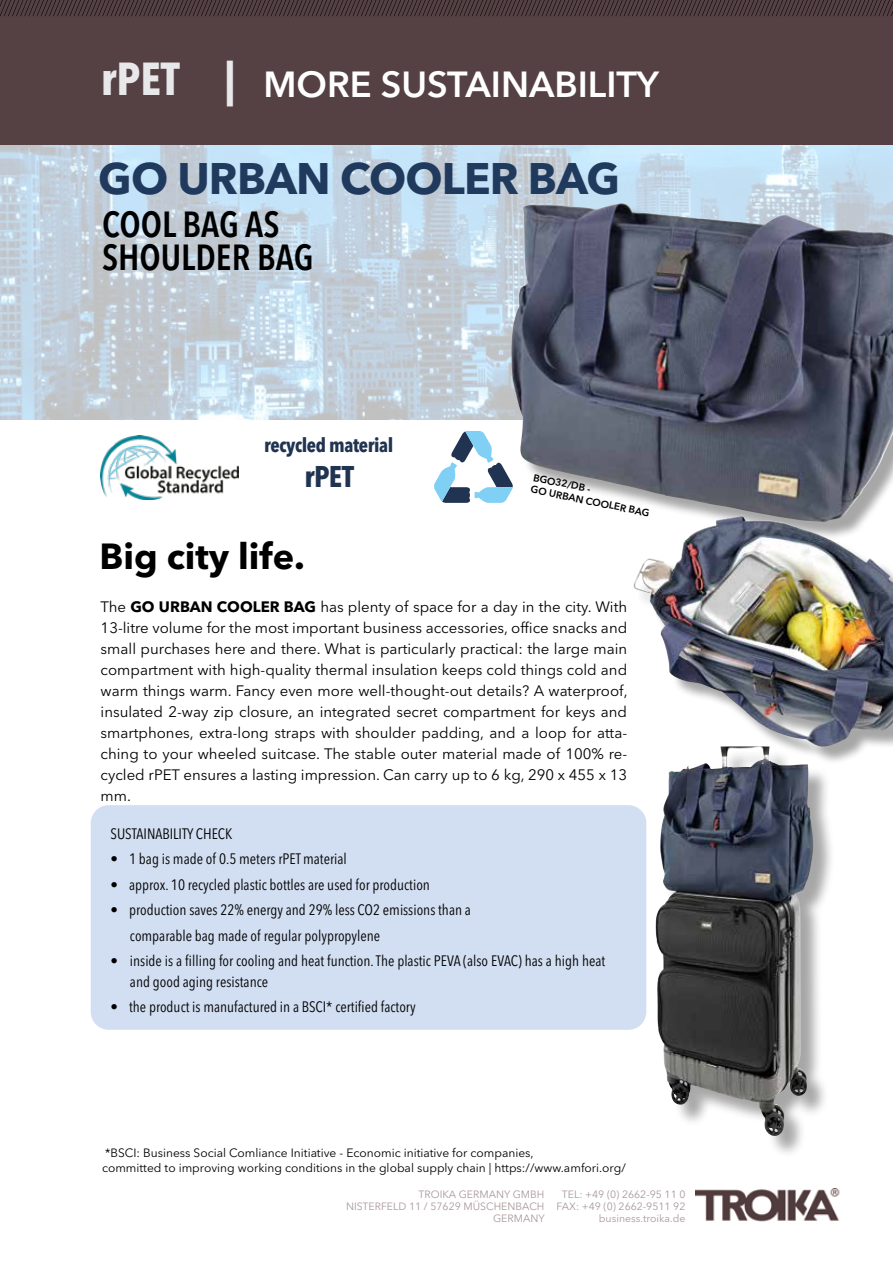
<style>
.page{position:relative;width:893px;height:1263px;background:#fff}
.page>*{position:absolute;margin:0;border:0;box-sizing:border-box;transform-origin:0 0}
.t1{font:700 43.8px "Avenir Next LT Pro";letter-spacing:-.02em;color:#203a5d}
.t2{font:600 36px "Avenir Next LT Pro";color:#fff}
.t3{font:600 condensed 36px/32.8px "Avenir Next LT Pro";color:#000}
.t4{font:700 36px "Avenir Next LT Pro";color:#000}
.t5{font:700 condensed 29.7px "Avenir Next LT Pro";color:#203351}
.t6{font:700 condensed 19.65px "Avenir Next LT Pro";letter-spacing:-.02em;color:#203351}
.t7{font:15px/21px "Avenir Next LT Pro";color:#000;text-align:justify}
.t8{font:condensed 15px/25.5px "Avenir Next LT Pro";color:#000}
.t9{font:12px/15px "Avenir Next LT Pro";color:#000}
.t10{font:10.5px/12.3px "Avenir Next LT Pro";color:#aa989a;text-align:right}
.t11{font:600 10.05px/11.7px "Avenir Next LT Pro";color:#000}
.s1{font-weight:700;font-stretch:condensed;font-size:45.75px;color:#e8e8eb}
.s2{font-weight:700}
</style>
<div class="page">
<img style="left:0;top:145px;width:893px;height:274px">
<div style="left:0;top:0;width:893px;height:145px;background:#554143"></div>
<img style="left:696px;top:1188px;width:144px;height:34px">
<svg style="left:0;top:0;width:893px;height:17px"></svg>
<img style="left:511px;top:204px;width:382px;height:314px">
<img style="left:101px;top:436px;width:138px;height:63px">
<svg style="left:434px;top:431px;width:79px;height:72px"></svg>
<div style="left:91px;top:805px;width:555px;height:225px;background:#d2def1;border-radius:18px"></div>
<div style="left:636px;top:518px;width:257px;height:247px;background:#000;opacity:.35"></div>
<img style="left:633px;top:516px;width:109px;height:165px">
<div style="left:658px;top:749px;width:178px;height:409px;background:#000;opacity:.35"></div>
<img style="left:656px;top:746px;width:66px;height:318px">
<h2 class="t2" style="left:101px;top:62px;width:560px"><span class="s1">rPET |</span> MORE SUSTAINABILITY</h2>
<h1 class="t1" style="left:98px;top:151px;width:523px">GO URBAN COOLER BAG</h1>
<h2 class="t3" style="left:102px;top:208px;width:213px">COOL BAG AS<br>SHOULDER BAG</h2>
<h3 class="t6" style="left:264px;top:433px;width:131px">recycled material</h3>
<h3 class="t5" style="left:304px;top:459px;width:51px">rPET</h3>
<p class="t11" style="left:535px;top:471px;width:122px;rotate:12deg">BGO32/DB -<br>GO URBAN COOLER BAG</p>
<h2 class="t4" style="left:99px;top:534px;width:207px">Big city life.</h2>
<p class="t7" style="left:101px;top:596px;width:528px">The <span class="s2">GO URBAN COOLER BAG</span> has plenty of space for a day in the city. With 13-litre volume for the most important business accessories, office snacks and small purchases here and there. What is particularly practical: the large main compartment with high-quality thermal insulation keeps cold things cold and warm things warm. Fancy even more well-thought-out details? A waterproof, insulated 2-way zip closure, an integrated secret compartment for keys and smartphones, extra-long straps with shoulder padding, and a loop for atta&shy;ching to your wheeled suitcase. The stable outer material made of 100% re&shy;cycled rPET ensures a lasting impression. Can carry up to 6 kg, 290 x 455 x 13 mm.</p>
<p class="t8" style="left:111px;top:821px;width:123px">SUSTAINABILITY CHECK</p>
<p class="t8" style="left:111px;top:846px;width:238px">• 1 bag is made of 0.5 meters rPET material</p>
<p class="t8" style="left:111px;top:871px;width:321px">• approx. 10 recycled plastic bottles are used for production</p>
<p class="t8" style="left:130px;top:897px;width:342px;text-indent:-19px">• production saves 22% energy and 29% less CO2 emissions than a comparable bag made of regular polypropylene</p>
<p class="t8" style="left:130px;top:950px;width:477px;line-height:21px;text-indent:-19px">• inside is a filling for cooling and heat function. The plastic PEVA (also EVAC) has a high heat and good aging resistance</p>
<p class="t8" style="left:111px;top:994px;width:307px">• the product is manufactured in a BSCI* certified factory</p>
<p class="t9" style="left:102px;top:1145px;width:525px">*BSCI: Business Social Comliance Initiative - Economic initiative for companies,<br>committed to improving working conditions in the global supply chain | https://www.amfori.org/</p>
<p class="t10" style="left:346px;top:1188px;width:200px">TROIKA GERMANY GMBH<br>NISTERFELD 11 / 57629 MÜSCHENBACH<br>GERMANY</p>
<p class="t10" style="left:556px;top:1188px;width:130px">TEL: +49 (0) 2662-95 11 0<br>FAX: +49 (0) 2662-9511 92 business.troika.de</p>
</div>
